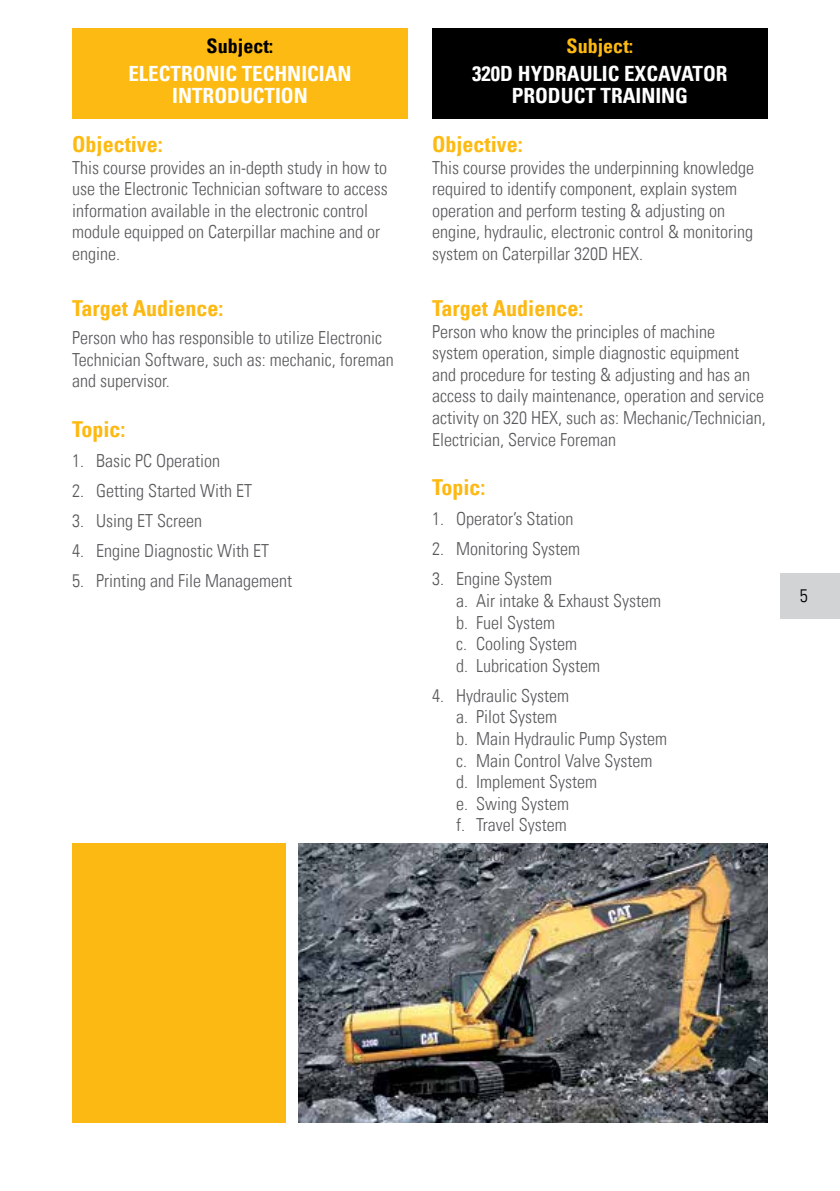
<style>
.page{position:relative;width:840px;height:1191px;background:#fff}
.page>*{position:absolute;margin:0;border:0;box-sizing:border-box;transform-origin:0 0}
.t1{font:700 condensed 22px "Univers LT";color:#fdb913}
.t2{font:700 condensed 22px "Univers LT";color:#fdba12}
.t3{font:700 condensed 21px/22px "Univers LT";color:#fff;text-align:center}
.t4{font:700 condensed 20px "Univers LT";color:#000}
.t5{font:700 condensed 20px "Univers LT";color:#fdba12}
.t6{font:300 condensed 18px/21.6px "Univers LT";color:#58595b}
.t7{font:300 condensed 18px "Univers LT";color:#000}
</style>
<div class="page">
<div style="left:780px;top:573px;width:59px;height:45px;background:#d1d3d4"></div>
<div style="left:72px;top:28px;width:336px;height:91px;background:#fdba12"></div>
<div style="left:432px;top:28px;width:335px;height:91px;background:#000"></div>
<div style="left:72px;top:843px;width:213px;height:280px;background:#fdb913"></div>
<img style="left:299px;top:843px;width:468px;height:280px">
<p class="t4" style="left:206px;top:34px;width:68px">Subject:</p>
<p class="t3" style="left:128px;top:63px;width:224px">ELECTRONIC TECHNICIAN<br>INTRODUCTION</p>
<p class="t2" style="left:72px;top:131px;width:92px">Objective:</p>
<p class="t6" style="left:72px;top:156px;width:317px">This course provides an in-depth study in how to use the Electronic Technician software to access information available in the electronic control module equipped on Caterpillar machine and or engine.</p>
<p class="t1" style="left:72px;top:295px;width:153px">Target Audience:</p>
<p class="t6" style="left:72px;top:327px;width:323px">Person who has responsible to utilize Electronic<br>Technician Software, such as: mechanic, foreman and supervisor.</p>
<p class="t1" style="left:72px;top:415px;width:55px">Topic:</p>
<p class="t6" style="left:72px;top:450px;width:149px">1. Basic PC Operation</p>
<p class="t6" style="left:72px;top:480px;width:181px">2. Getting Started With ET</p>
<p class="t6" style="left:72px;top:510px;width:131px">3. Using ET Screen</p>
<p class="t6" style="left:72px;top:540px;width:198px">4. Engine Diagnostic With ET</p>
<p class="t6" style="left:72px;top:570px;width:221px">5. Printing and File Management</p>
<p class="t5" style="left:566px;top:34px;width:68px">Subject:</p>
<p class="t3" style="left:472px;top:63px;width:257px">320D HYDRAULIC EXCAVATOR<br>PRODUCT TRAINING</p>
<p class="t2" style="left:432px;top:131px;width:92px">Objective:</p>
<p class="t6" style="left:432px;top:156px;width:323px">This course provides the underpinning knowledge required to identify component, explain system operation and perform testing &amp; adjusting on engine, hydraulic, electronic control &amp; monitoring system on Caterpillar 320D HEX.</p>
<p class="t1" style="left:432px;top:295px;width:153px">Target Audience:</p>
<p class="t6" style="left:432px;top:320px;width:335px">Person who know the principles of machine<br>system operation, simple diagnostic equipment and procedure for testing &amp; adjusting and has an access to daily maintenance, operation and service activity on 320 HEX, such as: Mechanic/Technician, Electrician, Service Foreman</p>
<p class="t1" style="left:432px;top:474px;width:55px">Topic:</p>
<p class="t6" style="left:432px;top:508px;width:143px">1. Operator’s Station</p>
<p class="t6" style="left:432px;top:538px;width:149px">2. Monitoring System</p>
<p class="t6" style="left:456px;top:568px;width:206px;text-indent:-24px">3. Engine System<br>a. Air intake &amp; Exhaust System b. Fuel System<br>c. Cooling System<br>d. Lubrication System</p>
<p class="t6" style="left:456px;top:684px;width:212px;text-indent:-24px">4. Hydraulic System<br>a. Pilot System<br>b. Main Hydraulic Pump System c. Main Control Valve System d. Implement System<br>e. Swing System<br>f. Travel System</p>
<p class="t6" style="left:432px;top:844px;width:162px">5. Practical on Machine</p>
<p class="t7" style="left:799px;top:584px;width:9px">5</p>
</div>
